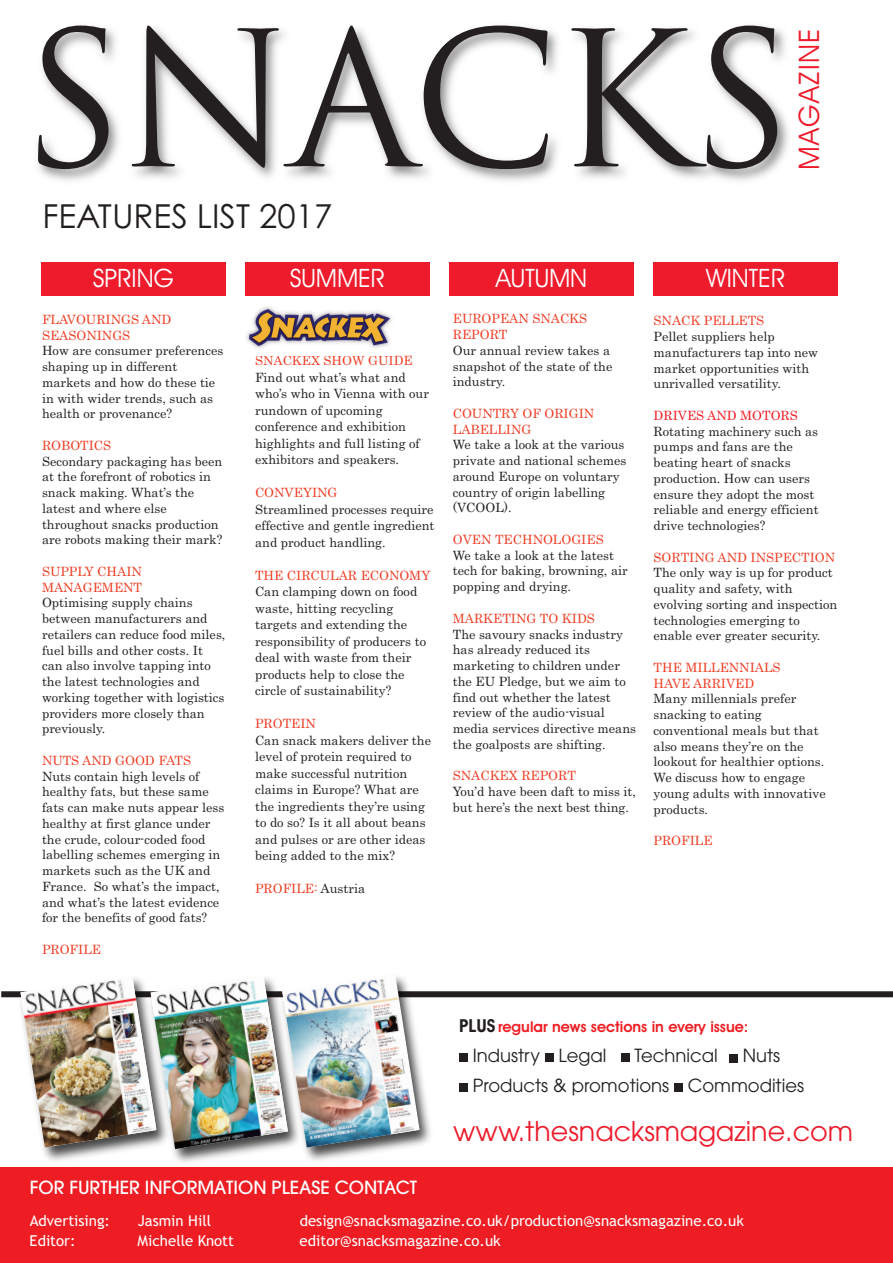
<style>
.page{position:relative;width:893px;height:1263px;background:#fff}
.page>*{position:absolute;margin:0;border:0;box-sizing:border-box;transform-origin:0 0}
.t1{font:183px "Trajan";letter-spacing:-.025em;color:#231f20}
.t2{font:33px "Century Gothic";color:#231f20}
.t3{font:28.5px "Avant Garde IT Cby BT";letter-spacing:.05em;color:#ee1b2c}
.t4{font:27px "Avant Garde";color:#ee1b2c}
.t5{font:25.5px "Avant Garde IT Cby BT";color:#fff}
.t6{font:18px/29.8px "Avant Garde";color:#231f20}
.t7{font:500 18px "Avant Garde";color:#fff}
.t8{font:15px "Trebuchet MS";color:#fff}
.t9{font:600 15px "Avant Garde IT Cby BT";color:#ee1d23}
.t10{font:12.75px/15.8px "Century";color:#231f20}
.t11{font:12.75px/15.8px "Century";color:#ef3e25}
.t12{font:12.75px "Century";color:#ee1d23}
.s1{color:#231f20}
.s2{font-size:18px;color:#231f20}
</style>
<div class="page">
<img style="left:37px;top:26px;width:752px;height:246px">
<div style="left:0;top:1167px;width:893px;height:96px;background:#ee1d23"></div>
<div style="left:1px;top:991px;width:892px;height:6px;background:#231f20"></div>
<div style="left:459px;top:1083px;width:9px;height:9px;background:#231f20"></div>
<div style="left:621px;top:1053px;width:9px;height:9px;background:#231f20"></div>
<div style="left:545px;top:1053px;width:9px;height:9px;background:#231f20"></div>
<div style="left:459px;top:1053px;width:9px;height:9px;background:#231f20"></div>
<div style="left:729px;top:1054px;width:9px;height:8px;background:#231f20"></div>
<div style="left:674px;top:1083px;width:9px;height:9px;background:#231f20"></div>
<img style="left:12px;top:991px;width:119px;height:170px">
<img style="left:173px;top:1149px;width:97px;height:14px">
<img style="left:305px;top:991px;width:136px;height:170px">
<img style="left:20px;top:977px;width:400px;height:172px">
<img style="left:282px;top:976px;width:137px;height:171px">
<div style="left:41px;top:262px;width:184px;height:34px;background:#ee1b2c"></div>
<div style="left:245px;top:262px;width:184px;height:34px;background:#ee1b2c"></div>
<div style="left:449px;top:262px;width:184px;height:34px;background:#ee1b2c"></div>
<div style="left:654px;top:262px;width:184px;height:34px;background:#ee1b2c"></div>
<img style="left:246px;top:306px;width:146px;height:43px">
<h1 class="t1" style="left:20px;top:-4px;width:774px">SNACKS</h1>
<h2 class="t2" style="left:43px;top:198px;width:291px">FEATURES LIST 2017</h2>
<h3 class="t3" style="left:793px;top:170px;width:144px;rotate:-90deg">MAGAZINE</h3>
<h3 class="t5" style="left:93px;top:263px;width:83px">SPRING</h3>
<h3 class="t5" style="left:290px;top:263px;width:97px">SUMMER</h3>
<h3 class="t5" style="left:496px;top:263px;width:93px">AUTUMN</h3>
<h3 class="t5" style="left:706px;top:263px;width:81px">WINTER</h3>
<p class="t11" style="left:42px;top:312px;width:131px">FLAVOURINGS AND<br>SEASONINGS</p>
<p class="t10" style="left:42px;top:343px;width:183px">How are consumer preferences shaping up in different markets and how do these tie in with wider trends, such as health or provenance?</p>
<p class="t11" style="left:42px;top:438px;width:71px">ROBOTICS</p>
<p class="t10" style="left:42px;top:453px;width:182px">Secondary packaging has been at the forefront of robotics in snack making. What’s the latest and where else throughout snacks production are robots making their mark?</p>
<p class="t11" style="left:42px;top:564px;width:102px">SUPPLY CHAIN<br>MANAGEMENT</p>
<p class="t10" style="left:42px;top:595px;width:185px">Optimising supply chains between manufacturers and retailers can reduce food miles, fuel bills and other costs. It can also involve tapping into the latest technologies and working together with logistics providers more closely than previously.</p>
<p class="t11" style="left:42px;top:753px;width:151px">NUTS AND GOOD FATS</p>
<p class="t10" style="left:42px;top:768px;width:184px">Nuts contain high levels of healthy fats, but these same fats can make nuts appear less healthy at first glance under the crude, colour-coded food labelling schemes emerging in markets such as the UK and<br>France. So what’s the impact, and what’s the latest evidence for the benefits of good fats?</p>
<p class="t11" style="left:42px;top:942px;width:61px">PROFILE</p>
<p class="t11" style="left:255px;top:353px;width:159px">SNACKEX SHOW GUIDE</p>
<p class="t10" style="left:255px;top:369px;width:175px;line-height:16.5px">Find out what’s what and who’s who in Vienna with our rundown of upcoming conference and exhibition highlights and full listing of exhibitors and speakers.</p>
<p class="t11" style="left:255px;top:485px;width:84px">CONVEYING</p>
<p class="t10" style="left:255px;top:501px;width:181px;line-height:16.5px;text-align:justify">Streamlined processes require effective and gentle ingredient and product handling.</p>
<p class="t11" style="left:255px;top:567px;width:177px">THE CIRCULAR ECONOMY</p>
<p class="t10" style="left:255px;top:583px;width:172px;line-height:16.5px">Can clamping down on food waste, hitting recycling targets and extending the responsibility of producers to deal with waste from their products help to close the circle of sustainability?</p>
<p class="t11" style="left:255px;top:716px;width:62px">PROTEIN</p>
<p class="t10" style="left:255px;top:732px;width:177px;line-height:16.5px">Can snack makers deliver the level of protein required to make successful nutrition claims in Europe? What are the ingredients they’re using to do so? Is it all about beans and pulses or are other ideas being added to the mix?</p>
<p class="t11" style="left:255px;top:881px;width:112px">PROFILE: <span class="s1">Austria</span></p>
<p class="t11" style="left:453px;top:311px;width:136px">EUROPEAN SNACKS<br>REPORT</p>
<p class="t10" style="left:453px;top:343px;width:161px">Our annual review takes a snapshot of the state of the industry.</p>
<p class="t11" style="left:453px;top:406px;width:143px">COUNTRY OF ORIGIN<br>LABELLING</p>
<p class="t10" style="left:453px;top:437px;width:175px">We take a look at the various private and national schemes around Europe on voluntary country of origin labelling (VCOOL).</p>
<p class="t11" style="left:453px;top:532px;width:152px">OVEN TECHNOLOGIES</p>
<p class="t10" style="left:453px;top:547px;width:176px">We take a look at the latest tech for baking, browning, air popping and drying.</p>
<p class="t11" style="left:453px;top:610px;width:144px">MARKETING TO KIDS</p>
<p class="t10" style="left:453px;top:626px;width:185px">The savoury snacks industry has already reduced its marketing to children under the EU Pledge, but we aim to find out whether the latest review of the audio-visual media services directive means the goalposts are shifting.</p>
<p class="t11" style="left:453px;top:768px;width:125px">SNACKEX REPORT</p>
<p class="t10" style="left:453px;top:784px;width:185px">You’d have been daft to miss it, but here’s the next best thing.</p>
<p class="t11" style="left:654px;top:313px;width:112px">SNACK PELLETS</p>
<p class="t10" style="left:654px;top:329px;width:166px">Pellet suppliers help manufacturers tap into new market opportunities with unrivalled versatility.</p>
<p class="t12" style="left:654px;top:408px;width:146px">DRIVES AND MOTORS</p>
<p class="t10" style="left:654px;top:423px;width:167px">Rotating machinery such as pumps and fans are the beating heart of snacks production. How can users ensure they adopt the most reliable and energy efficient drive technologies?</p>
<p class="t11" style="left:654px;top:549px;width:183px">SORTING AND INSPECTION</p>
<p class="t10" style="left:654px;top:565px;width:185px">The only way is up for product quality and safety, with evolving sorting and inspection technologies emerging to enable ever greater security.</p>
<p class="t11" style="left:654px;top:660px;width:129px">THE MILLENNIALS<br>HAVE ARRIVED</p>
<p class="t10" style="left:654px;top:691px;width:174px">Many millennials prefer snacking to eating conventional meals but that also means they’re on the lookout for healthier options.<br>We discuss how to engage young adults with innovative products.</p>
<p class="t11" style="left:654px;top:833px;width:61px">PROFILE</p>
<p class="t9" style="left:459px;top:1018px;width:291px"><span class="s2">PLUS</span> regular news sections in every issue:</p>
<h3 class="t6" style="left:473px;top:1042px;width:135px">Industry Legal</h3>
<h3 class="t6" style="left:634px;top:1042px;width:85px">Technical</h3>
<h3 class="t6" style="left:473px;top:1042px;width:333px;text-indent:270px">Nuts<br>Products &amp; promotions Commodities</h3>
<h3 class="t4" style="left:453px;top:1121px;width:402px">www.thesnacksmagazine.com</h3>
<h3 class="t7" style="left:30px;top:1181px;width:389px">FOR FURTHER INFORMATION PLEASE CONTACT</h3>
<p class="t8" style="left:30px;top:1212px;width:82px">Advertising:</p>
<p class="t8" style="left:138px;top:1212px;width:75px">Jasmin Hill</p>
<p class="t8" style="left:300px;top:1212px;width:446px">design@snacksmagazine.co.uk/production@snacksmagazine.co.uk</p>
<p class="t8" style="left:30px;top:1232px;width:48px">Editor:</p>
<p class="t8" style="left:138px;top:1232px;width:98px">Michelle Knott</p>
<p class="t8" style="left:300px;top:1232px;width:203px">editor@snacksmagazine.co.uk</p>
</div>
